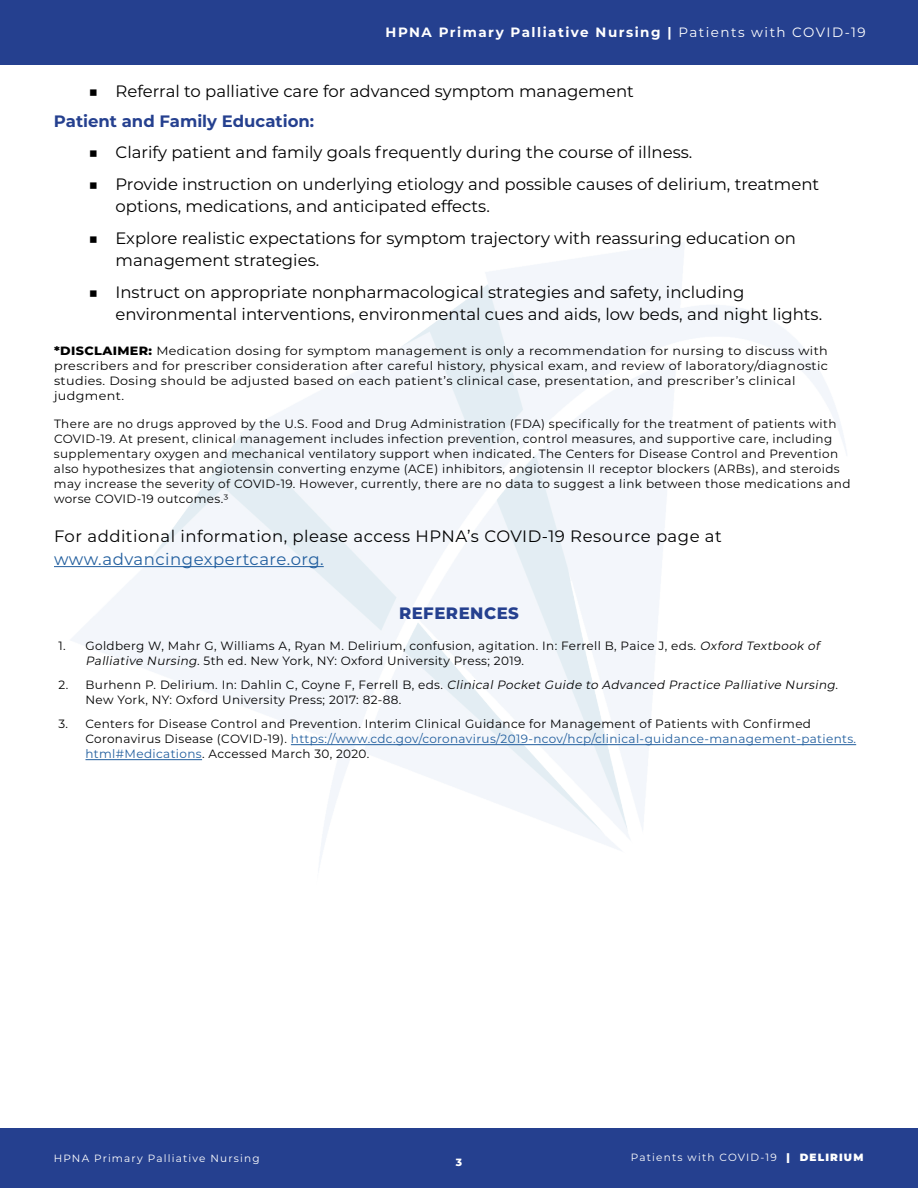
<style>
.page{position:relative;width:918px;height:1188px;background:#fff}
.page>*{position:absolute;margin:0;border:0;box-sizing:border-box;transform-origin:0 0}
.t1{font:16.5px/22.5px "Montserrat";color:#000}
.t2{font:16.5px "Montserrat";letter-spacing:.03em;color:#000}
.t3{font:16.5px "Montserrat";letter-spacing:.03em;color:#215e9e}
.t4{font:700 16.5px "Montserrat";color:#25408f}
.t5{font:800 16.5px "Montserrat";letter-spacing:.03em;color:#25408f}
.t6{font:700 13.5px "Montserrat";letter-spacing:.11em;color:#fff}
.t7{font:12px/15px "Montserrat";letter-spacing:.03em;color:#000}
.t8{font:12px/15px "Montserrat";letter-spacing:.03em;color:#000;scale:1.06 1}
.t9{font:10.5px "Montserrat";letter-spacing:.11em;color:#fff}
.t10{font:800 10.5px "Montserrat";color:#fff}
.s1{font-weight:400}
.s2{font-weight:800}
.s3{font-style:italic}
.s4{color:#215e9e}
.s5{font-weight:900}
</style>
<div class="page">
<img style="left:54px;top:242px;width:803px;height:625px">
<div style="left:0;top:1129px;width:918px;height:59px;background:#25408f"></div>
<div style="left:0;top:0;width:918px;height:65px;background:#25408f"></div>
<hr style="left:54px;top:566px;width:270px;height:1px;background:#215e9e">
<hr style="left:291px;top:744px;width:565px;height:1px;background:#215e9e">
<hr style="left:86px;top:759px;width:116px;height:1px;background:#215e9e">
<p class="t6" style="left:386px;top:23px;width:482px">HPNA Primary Palliative Nursing | <span class="s1">Patients with COVID-19</span></p>
<h1 class="t1" style="left:88px;top:79px;width:547px">■ Referral to palliative care for advanced symptom management</h1>
<h1 class="t4" style="left:54px;top:109px;width:262px">Patient and Family Education:</h1>
<h1 class="t1" style="left:88px;top:141px;width:605px">■ Clarify patient and family goals frequently during the course of illness.</h1>
<h1 class="t1" style="left:115px;top:172px;width:705px;text-indent:-27px">■ Provide instruction on underlying etiology and possible causes of delirium, treatment options, medications, and anticipated effects.</h1>
<h1 class="t1" style="left:115px;top:226px;width:682px;text-indent:-27px">■ Explore realistic expectations for symptom trajectory with reassuring education on management strategies.</h1>
<h1 class="t1" style="left:115px;top:280px;width:708px;text-indent:-27px">■ Instruct on appropriate nonpharmacological strategies and safety, including environmental interventions, environmental cues and aids, low beds, and night lights.</h1>
<p class="t8" style="left:54px;top:343px;width:732px"><span class="s2">*DISCLAIMER:</span> Medication dosing for symptom management is only a recommendation for nursing to discuss with prescribers and for prescriber consideration after careful history, physical exam, and review of laboratory/diagnostic studies. Dosing should be adjusted based on each patient’s clinical case, presentation, and prescriber’s clinical judgment.</p>
<p class="t7" style="left:54px;top:416px;width:798px">There are no drugs approved by the U.S. Food and Drug Administration (FDA) specifically for the treatment of patients with COVID-19. At present, clinical management includes infection prevention, control measures, and supportive care, including supplementary oxygen and mechanical ventilatory support when indicated. The Centers for Disease Control and Prevention also hypothesizes that angiotensin converting enzyme (ACE) inhibitors, angiotensin II receptor blockers (ARBs), and steroids may increase the severity of COVID-19. However, currently, there are no data to suggest a link between those medications and worse COVID-19 outcomes.3</p>
<h1 class="t2" style="left:54px;top:525px;width:669px">For additional information, please access HPNA’s COVID-19 Resource page at</h1>
<h1 class="t3" style="left:54px;top:548px;width:271px">www.advancingexpertcare.org.</h1>
<h1 class="t5" style="left:399px;top:601px;width:121px">REFERENCES</h1>
<p class="t7" style="left:85px;top:638px;width:738px;text-indent:-27px">1. Goldberg W, Mahr G, Williams A, Ryan M. Delirium, confusion, agitation. In: Ferrell B, Paice J, eds. <span class="s3">Oxford Textbook of<br>Palliative Nursing</span>. 5th ed. New York, NY: Oxford University Press; 2019.</p>
<p class="t7" style="left:86px;top:677px;width:754px;text-indent:-27px">2 . B u r h e n n P. De l i r i u m . I n : D a h l i n C , Coy n e F, Fe r re l l B , ed s. <span class="s3">Clinical Pocket Guide to Advanced Practice Palliative Nursing</span>.<br>New York, NY: Oxford University Press; 2017: 82-88.</p>
<p class="t7" style="left:86px;top:716px;width:772px;text-indent:-27px">3. Centers for Disease Control and Prevention. Interim Clinical Guidance for Management of Patients with Confirmed<br>Coronavirus Disease (COVID-19). <span class="s4">https://www.cdc.gov/coronavirus/2019-ncov/hcp/clinical-guidance-management-patients. html#Medications</span>. Accessed March 30, 2020.</p>
<p class="t9" style="left:54px;top:1151px;width:207px">HPNA Primary Palliative Nursing</p>
<p class="t10" style="left:456px;top:1154px;width:8px">3</p>
<p class="t9" style="left:631px;top:1150px;width:234px">Patients with COVID-19 <span class="s5">| DELIRIUM</span></p>
</div>
